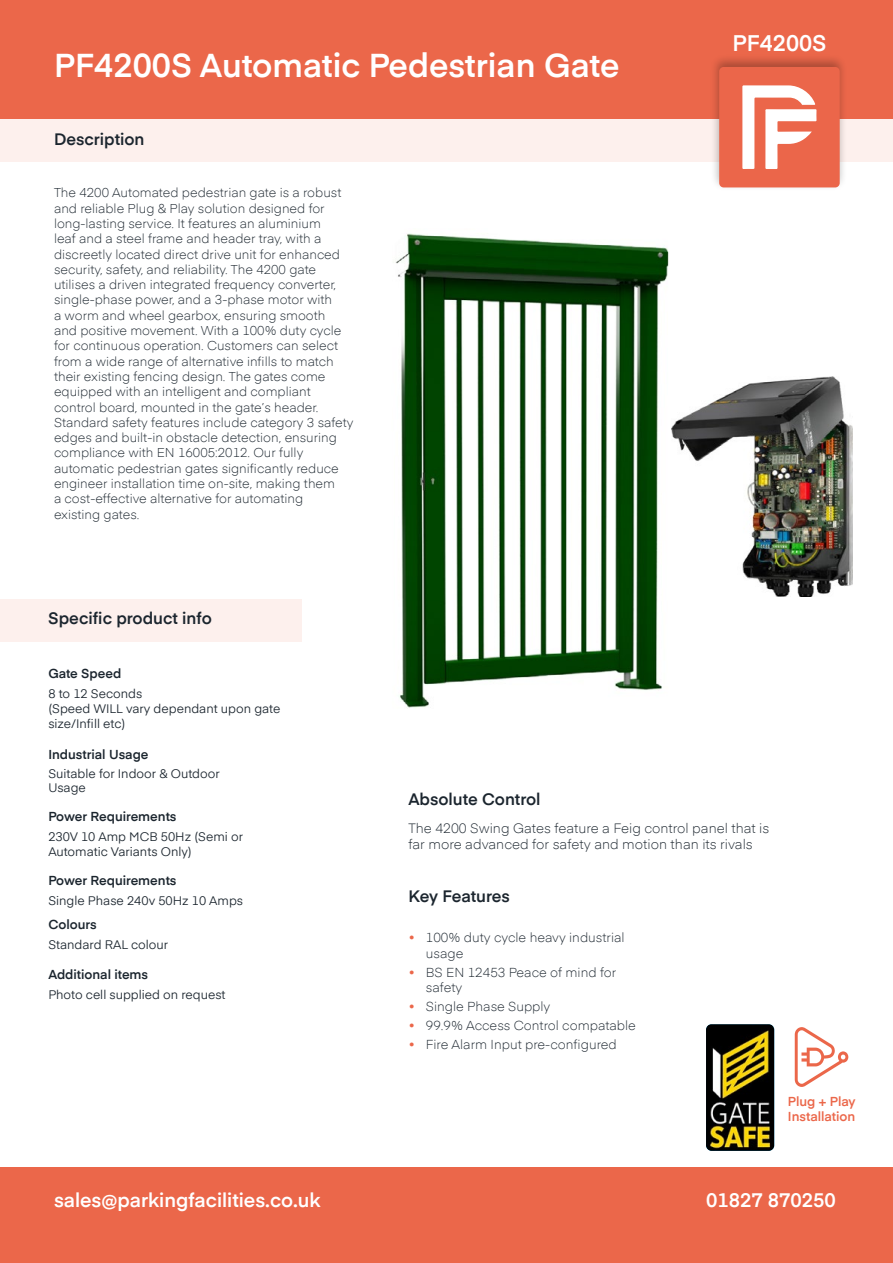
<style>
.page{position:relative;width:893px;height:1263px;background:#fff}
.page>*{position:absolute;margin:0;border:0;box-sizing:border-box;transform-origin:0 0}
.t1{font:600 33px "Eina 01";color:#fff}
.t2{font:600 22.5px "Eina 01";color:#fff}
.t3{font:600 19.5px "Eina 01";color:#fff}
.t4{font:600 16.5px "Eina 01";color:#1b252e}
.t5{font:300 13.5px/16.2px "Eina 01";color:#1b252e}
.t6{font:300 12.9px/15.6px "Eina 01";color:#1b252e}
.t7{font:600 12.9px "Eina 01";color:#1b252e}
.t8{font:600 12.9px/15.6px "Eina 01";color:#eb674a}
.t9{font:300 12.75px/15.3px "Eina 01";color:#1b252e}
.t10{font:12.3px/14.9px "Eina 01";color:#1b252e}
.s1{color:#eb674a}
</style>
<div class="page">
<img style="left:672px;top:377px;width:181px;height:220px">
<div style="left:0;top:0;width:893px;height:119px;background:#eb674a"></div>
<div style="left:0;top:120px;width:893px;height:42px;background:#fdf0ed"></div>
<div style="left:0;top:599px;width:301px;height:42px;background:#fdf0ed"></div>
<div style="left:0;top:1167px;width:893px;height:96px;background:#eb674a"></div>
<div style="left:710px;top:54px;width:138px;height:138px;background:#000;opacity:.28"></div>
<div style="left:719px;top:67px;width:121px;height:120px;background:#eb664a;border-radius:4px"></div>
<svg style="left:742px;top:85px;width:74px;height:84px"></svg>
<img style="left:395px;top:233px;width:274px;height:475px">
<svg style="left:795px;top:1027px;width:53px;height:60px"></svg>
<img style="left:706px;top:1024px;width:68px;height:127px">
<h1 class="t1" style="left:54px;top:40px;width:567px">PF4200S Automatic Pedestrian Gate</h1>
<p class="t4" style="left:54px;top:127px;width:92px">Description</p>
<p class="t9" style="left:54px;top:184px;width:301px">The 4200 Automated pedestrian gate is a robust and reliable Plug &amp; Play solution designed for long-lasting service. It features an aluminium<br>leaf and a steel frame and header tray, with a discreetly located direct drive unit for enhanced security, safety, and reliability. The 4200 gate utilises a driven integrated frequency converter, single-phase power, and a 3-phase motor with<br>a worm and wheel gearbox, ensuring smooth<br>and positive movement. With a 100% duty cycle for continuous operation. Customers can select from a wide range of alternative infills to match their existing fencing design. The gates come equipped with an intelligent and compliant control board, mounted in the gate’s header.<br>Standard safety features include category 3 safety edges and built-in obstacle detection, ensuring compliance with EN 16005:2012. Our fully automatic pedestrian gates significantly reduce engineer installation time on-site, making them<br>a cost-effective alternative for automating<br>existing gates.</p>
<p class="t4" style="left:48px;top:606px;width:165px">Specific product info</p>
<p class="t7" style="left:48px;top:663px;width:74px">Gate Speed</p>
<h2 class="t2" style="left:732px;top:26px;width:96px">PF4200S</h2>
<p class="t10" style="left:48px;top:685px;width:233px">8 to 12 Seconds<br>(Speed WILL vary dependant upon gate size/Infill etc)</p>
<p class="t10" style="left:48px;top:765px;width:173px">Suitable for Indoor &amp; Outdoor<br>Usage</p>
<p class="t10" style="left:48px;top:828px;width:196px">230V 10 Amp MCB 50Hz (Semi or<br>Automatic Variants Only)</p>
<p class="t10" style="left:48px;top:892px;width:196px">Single Phase 240v 50Hz 10 Amps</p>
<p class="t10" style="left:48px;top:937px;width:121px">Standard RAL colour</p>
<p class="t7" style="left:48px;top:745px;width:102px">Industrial Usage</p>
<p class="t7" style="left:48px;top:807px;width:130px">Power Requirements</p>
<p class="t7" style="left:48px;top:870px;width:130px">Power Requirements</p>
<p class="t7" style="left:48px;top:915px;width:50px">Colours</p>
<p class="t7" style="left:48px;top:965px;width:101px">Additional items</p>
<p class="t10" style="left:48px;top:986px;width:179px">Photo cell supplied on request</p>
<p class="t4" style="left:408px;top:786px;width:134px">Absolute Control</p>
<p class="t5" style="left:408px;top:819px;width:362px">The 4200 Swing Gates feature a Feig control panel that is far more advanced for safety and motion than its rivals</p>
<p class="t4" style="left:408px;top:884px;width:103px">Key Features</p>
<p class="t6" style="left:426px;top:929px;width:200px;text-indent:-17px"><span class="s1">•</span> 100% duty cycle heavy industrial usage</p>
<p class="t6" style="left:426px;top:963px;width:192px;text-indent:-17px"><span class="s1">•</span> BS EN 12453 Peace of mind for safety</p>
<p class="t6" style="left:408px;top:998px;width:143px"><span class="s1">•</span> Single Phase Supply</p>
<p class="t6" style="left:408px;top:1017px;width:229px"><span class="s1">•</span> 99.9% Access Control compatable</p>
<p class="t6" style="left:408px;top:1036px;width:210px"><span class="s1">•</span> Fire Alarm Input pre-configured</p>
<p class="t8" style="left:788px;top:1093px;width:69px">Plug + Play<br>Installation</p>
<h3 class="t3" style="left:54px;top:1185px;width:268px">sales@parkingfacilities.co.uk</h3>
<h3 class="t3" style="left:706px;top:1185px;width:131px">01827 870250</h3>
</div>
